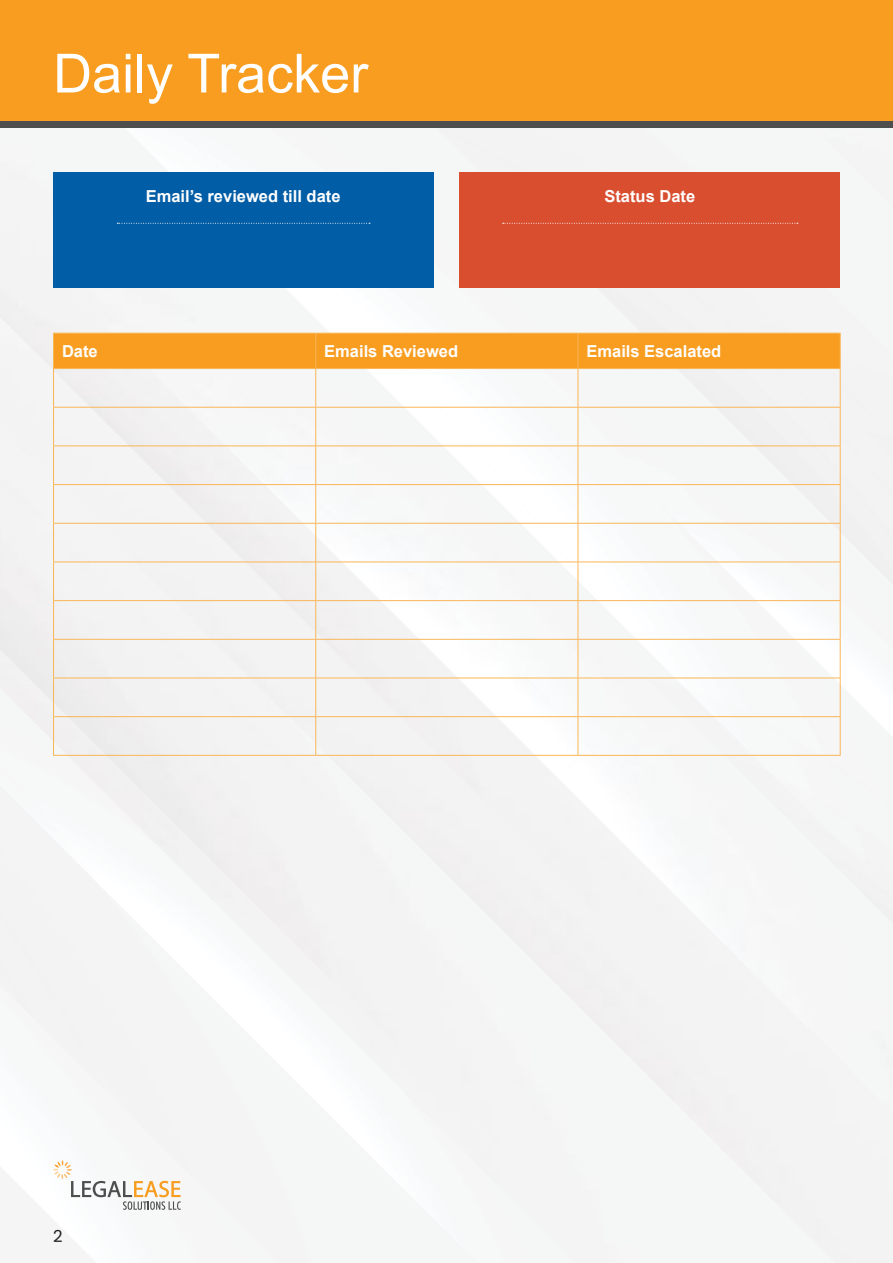
<style>
.page{position:relative;width:893px;height:1263px;background:#fff}
.page>*{position:absolute;margin:0;border:0;box-sizing:border-box;transform-origin:0 0}
.t1{font:54px "Arial";color:#fff}
.t2{font:700 16.5px "Arial";color:#fff}
.t3{font:16.5px "Poppins";color:#211f1f}
</style>
<div class="page">
<div style="left:573px;top:128px;width:320px;height:42px;background:#f5f6f6"></div>
<div style="left:12px;top:128px;width:561px;height:290px;background:#f4f4f4"></div>
<div style="left:12px;top:128px;width:393px;height:239px;background:#f5f6f6"></div>
<div style="left:601px;top:1066px;width:210px;height:84px;background:#f3f3f3"></div>
<div style="left:601px;top:1011px;width:210px;height:55px;background:#f3f3f3"></div>
<div style="left:811px;top:170px;width:82px;height:250px;background:#f4f4f4"></div>
<div style="left:811px;top:1011px;width:82px;height:243px;background:#f3f3f3"></div>
<img style="left:340px;top:167px;width:471px;height:379px">
<div style="left:579px;top:420px;width:314px;height:591px;background:#f6f6f6"></div>
<img style="left:325px;top:167px;width:253px;height:253px">
<img style="left:573px;top:418px;width:20px;height:19px">
<img style="left:802px;top:431px;width:91px;height:513px">
<img style="left:866px;top:433px;width:27px;height:290px">
<img style="left:579px;top:584px;width:22px;height:679px">
<div style="left:134px;top:546px;width:445px;height:717px;background:#f5f6f6"></div>
<img style="left:0;top:517px;width:470px;height:602px">
<svg style="left:53px;top:1160px;width:128px;height:50px"></svg>
<div style="left:0;top:0;width:893px;height:121px;background:#f89d20"></div>
<div style="left:0;top:121px;width:893px;height:7px;background:#4e4e4e"></div>
<div style="left:54px;top:334px;width:786px;height:34px;background:#f89d20"></div>
<hr style="left:53px;top:333px;width:263px;height:1px;background:#fab658">
<hr style="left:53px;top:333px;width:1px;height:35px;background:#fab658">
<hr style="left:316px;top:333px;width:262px;height:1px;background:#fab658">
<hr style="left:315px;top:333px;width:1px;height:35px;background:#fab658">
<hr style="left:578px;top:333px;width:263px;height:1px;background:#fab658">
<hr style="left:578px;top:333px;width:1px;height:35px;background:#fab658">
<hr style="left:840px;top:333px;width:1px;height:35px;background:#fab658">
<hr style="left:53px;top:368px;width:263px;height:1px;background:#fab658">
<hr style="left:53px;top:369px;width:1px;height:38px;background:#fab658">
<hr style="left:316px;top:368px;width:262px;height:1px;background:#fab658">
<hr style="left:315px;top:369px;width:1px;height:38px;background:#fab658">
<hr style="left:578px;top:368px;width:263px;height:1px;background:#fab658">
<hr style="left:578px;top:369px;width:1px;height:38px;background:#fab658">
<hr style="left:840px;top:369px;width:1px;height:38px;background:#fab658">
<hr style="left:53px;top:407px;width:263px;height:1px;background:#fab658">
<hr style="left:53px;top:408px;width:1px;height:37px;background:#fab658">
<hr style="left:316px;top:407px;width:262px;height:1px;background:#fab658">
<hr style="left:315px;top:408px;width:1px;height:37px;background:#fab658">
<hr style="left:578px;top:407px;width:263px;height:1px;background:#fab658">
<hr style="left:578px;top:408px;width:1px;height:37px;background:#fab658">
<hr style="left:840px;top:408px;width:1px;height:37px;background:#fab658">
<hr style="left:53px;top:445px;width:263px;height:1px;background:#fab658">
<hr style="left:53px;top:446px;width:1px;height:38px;background:#fab658">
<hr style="left:316px;top:445px;width:262px;height:1px;background:#fab658">
<hr style="left:315px;top:446px;width:1px;height:38px;background:#fab658">
<hr style="left:578px;top:445px;width:263px;height:1px;background:#fab658">
<hr style="left:578px;top:446px;width:1px;height:38px;background:#fab658">
<hr style="left:840px;top:446px;width:1px;height:38px;background:#fab658">
<hr style="left:53px;top:484px;width:263px;height:1px;background:#fab658">
<hr style="left:53px;top:485px;width:1px;height:38px;background:#fab658">
<hr style="left:316px;top:484px;width:262px;height:1px;background:#fab658">
<hr style="left:315px;top:485px;width:1px;height:38px;background:#fab658">
<hr style="left:578px;top:484px;width:263px;height:1px;background:#fab658">
<hr style="left:578px;top:485px;width:1px;height:38px;background:#fab658">
<hr style="left:840px;top:485px;width:1px;height:38px;background:#fab658">
<hr style="left:53px;top:523px;width:263px;height:1px;background:#fab658">
<hr style="left:53px;top:524px;width:1px;height:37px;background:#fab658">
<hr style="left:316px;top:523px;width:262px;height:1px;background:#fab658">
<hr style="left:315px;top:524px;width:1px;height:37px;background:#fab658">
<hr style="left:578px;top:523px;width:263px;height:1px;background:#fab658">
<hr style="left:578px;top:524px;width:1px;height:37px;background:#fab658">
<hr style="left:840px;top:524px;width:1px;height:37px;background:#fab658">
<hr style="left:53px;top:561px;width:263px;height:1px;background:#fab658">
<hr style="left:53px;top:562px;width:1px;height:38px;background:#fab658">
<hr style="left:316px;top:561px;width:262px;height:1px;background:#fab658">
<hr style="left:315px;top:562px;width:1px;height:38px;background:#fab658">
<hr style="left:578px;top:561px;width:263px;height:1px;background:#fab658">
<hr style="left:578px;top:562px;width:1px;height:38px;background:#fab658">
<hr style="left:840px;top:562px;width:1px;height:38px;background:#fab658">
<hr style="left:53px;top:600px;width:263px;height:1px;background:#fab658">
<hr style="left:53px;top:601px;width:1px;height:38px;background:#fab658">
<hr style="left:316px;top:600px;width:262px;height:1px;background:#fab658">
<hr style="left:315px;top:601px;width:1px;height:38px;background:#fab658">
<hr style="left:578px;top:600px;width:263px;height:1px;background:#fab658">
<hr style="left:578px;top:601px;width:1px;height:38px;background:#fab658">
<hr style="left:840px;top:601px;width:1px;height:38px;background:#fab658">
<hr style="left:53px;top:639px;width:263px;height:1px;background:#fab658">
<hr style="left:53px;top:640px;width:1px;height:38px;background:#fab658">
<hr style="left:316px;top:639px;width:262px;height:1px;background:#fab658">
<hr style="left:315px;top:640px;width:1px;height:38px;background:#fab658">
<hr style="left:578px;top:639px;width:263px;height:1px;background:#fab658">
<hr style="left:578px;top:640px;width:1px;height:38px;background:#fab658">
<hr style="left:840px;top:640px;width:1px;height:38px;background:#fab658">
<hr style="left:53px;top:678px;width:263px;height:1px;background:#fab658">
<hr style="left:53px;top:678px;width:1px;height:38px;background:#fab658">
<hr style="left:316px;top:678px;width:262px;height:1px;background:#fab658">
<hr style="left:315px;top:678px;width:1px;height:38px;background:#fab658">
<hr style="left:578px;top:678px;width:263px;height:1px;background:#fab658">
<hr style="left:578px;top:678px;width:1px;height:38px;background:#fab658">
<hr style="left:840px;top:678px;width:1px;height:38px;background:#fab658">
<hr style="left:53px;top:716px;width:263px;height:1px;background:#fab658">
<hr style="left:53px;top:717px;width:1px;height:38px;background:#fab658">
<hr style="left:316px;top:716px;width:262px;height:1px;background:#fab658">
<hr style="left:315px;top:717px;width:1px;height:38px;background:#fab658">
<hr style="left:578px;top:716px;width:263px;height:1px;background:#fab658">
<hr style="left:578px;top:717px;width:1px;height:38px;background:#fab658">
<hr style="left:840px;top:717px;width:1px;height:38px;background:#fab658">
<hr style="left:53px;top:755px;width:263px;height:1px;background:#fab658">
<hr style="left:316px;top:755px;width:262px;height:1px;background:#fab658">
<hr style="left:578px;top:755px;width:263px;height:1px;background:#fab658">
<div style="left:53px;top:173px;width:380px;height:115px;background:#005da6"></div>
<svg style="left:117px;top:223px;width:253px;height:1px"></svg>
<div style="left:460px;top:173px;width:380px;height:115px;background:#d94e2f"></div>
<svg style="left:503px;top:223px;width:295px;height:1px"></svg>
<h1 class="t1" style="left:53px;top:36px;width:317px">Daily Tracker</h1>
<p class="t2" style="left:146px;top:184px;width:196px">Email’s reviewed till date</p>
<p class="t2" style="left:604px;top:184px;width:92px">Status Date</p>
<p class="t2" style="left:62px;top:339px;width:37px">Date</p>
<p class="t2" style="left:324px;top:339px;width:135px">Emails Reviewed</p>
<p class="t2" style="left:586px;top:339px;width:136px">Emails Escalated</p>
<p class="t3" style="left:53px;top:1227px;width:11px">2</p>
</div>
